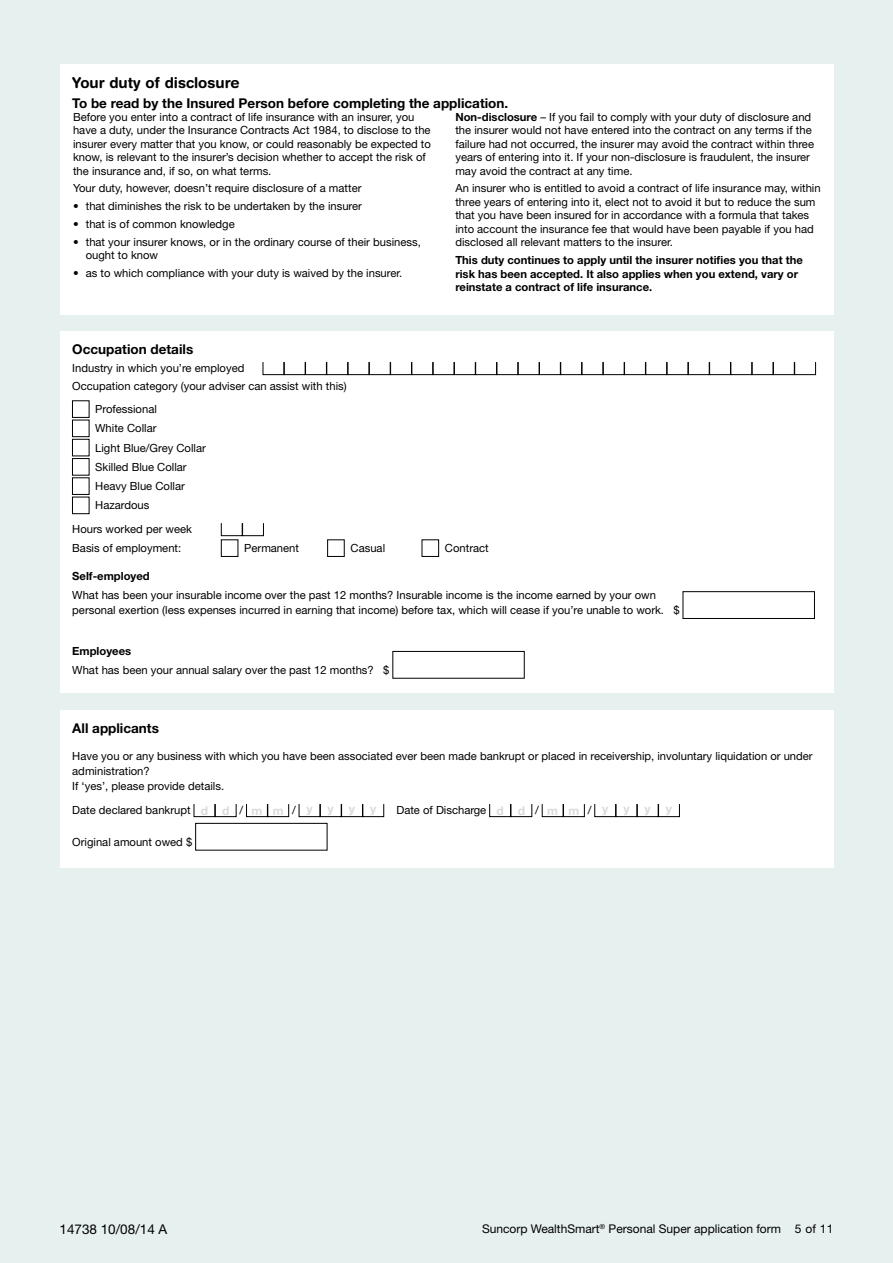
<style>
.page{position:relative;width:893px;height:1263px;background:#e6f0ef}
.page>*{position:absolute;margin:0;border:0;box-sizing:border-box;transform-origin:0 0}
.t1{font:700 15px "Helvetica Rounded LT Std";color:#000}
.t2{font:700 13.5px "Helvetica Neue LT Std";color:#000}
.t3{font:13.5px "Helvetica Neue LT Std";color:#000}
.t4{font:12px "Helvetica Neue LT Std";color:#000}
.t5{font:700 12px "Helvetica Neue LT Std";color:#d9dada}
.t6{font:11.25px/13.5px "Helvetica Neue LT Std";color:#000}
.t7{font:700 11.25px/13.5px "Helvetica Neue LT Std";color:#000}
.s1{font-weight:700}
.s2{font-weight:700;font-size:12px;color:#d9dada}
</style>
<div class="page">
<div style="left:60px;top:64px;width:773px;height:251px;background:#fff"></div>
<div style="left:60px;top:332px;width:773px;height:361px;background:#fff"></div>
<svg style="left:263px;top:362px;width:553px;height:13px"></svg>
<div style="left:72px;top:401px;width:17px;height:17px;border:1px solid #000"></div>
<div style="left:72px;top:420px;width:17px;height:17px;border:1px solid #000"></div>
<div style="left:72px;top:439px;width:17px;height:17px;border:1px solid #000"></div>
<div style="left:72px;top:458px;width:17px;height:17px;border:1px solid #000"></div>
<div style="left:72px;top:478px;width:17px;height:17px;border:1px solid #000"></div>
<div style="left:72px;top:497px;width:17px;height:17px;border:1px solid #000"></div>
<svg style="left:221px;top:523px;width:43px;height:13px"></svg>
<div style="left:221px;top:540px;width:17px;height:17px;border:1px solid #000"></div>
<div style="left:327px;top:540px;width:17px;height:17px;border:1px solid #000"></div>
<div style="left:422px;top:540px;width:17px;height:17px;border:1px solid #000"></div>
<div style="left:683px;top:591px;width:132px;height:28px;border:1px solid #000"></div>
<div style="left:393px;top:651px;width:131px;height:27px;border:1px solid #000"></div>
<div style="left:60px;top:710px;width:773px;height:157px;background:#fff"></div>
<svg style="left:194px;top:804px;width:42px;height:13px"></svg>
<svg style="left:246px;top:804px;width:43px;height:13px"></svg>
<svg style="left:299px;top:804px;width:85px;height:13px"></svg>
<svg style="left:489px;top:804px;width:43px;height:13px"></svg>
<svg style="left:542px;top:804px;width:43px;height:13px"></svg>
<svg style="left:594px;top:804px;width:86px;height:13px"></svg>
<div style="left:195px;top:823px;width:132px;height:27px;border:1px solid #000"></div>
<h1 class="t1" style="left:72px;top:73px;width:169px">Your duty of disclosure</h1>
<p class="t2" style="left:72px;top:94px;width:437px">To be read by the Insured Person before completing the application.</p>
<p class="t6" style="left:73px;top:110px;width:359px">Before you enter into a contract of life insurance with an insurer, you have a duty, under the Insurance Contracts Act 1984, to disclose to the insurer every matter that you know, or could reasonably be expected to know, is relevant to the insurer’s decision whether to accept the risk of the insurance and, if so, on what terms.</p>
<p class="t6" style="left:73px;top:182px;width:290px">Your duty, however, doesn’t require disclosure of a matter</p>
<p class="t6" style="left:73px;top:199px;width:290px">• that diminishes the risk to be undertaken by the insurer</p>
<p class="t6" style="left:73px;top:217px;width:163px">• that is of common knowledge</p>
<p class="t6" style="left:86px;top:235px;width:337px;text-indent:-13px">• that your insurer knows, or in the ordinary course of their business, ought to know</p>
<p class="t6" style="left:73px;top:266px;width:331px">• as to which compliance with your duty is waived by the insurer.</p>
<p class="t6" style="left:455px;top:110px;width:360px"><span class="s1">Non-disclosure</span> – If you fail to comply with your duty of disclosure and the insurer would not have entered into the contract on any terms if the failure had not occurred, the insurer may avoid the contract within three years of entering into it. If your non-disclosure is fraudulent, the insurer may avoid the contract at any time.</p>
<p class="t6" style="left:455px;top:182px;width:367px">An insurer who is entitled to avoid a contract of life insurance may, within three years of entering into it, elect not to avoid it but to reduce the sum that you have been insured for in accordance with a formula that takes into account the insurance fee that would have been payable if you had disclosed all relevant matters to the insurer.</p>
<p class="t7" style="left:455px;top:253px;width:349px">This duty continues to apply until the insurer notifies you that the risk has been accepted. It also applies when you extend, vary or reinstate a contract of life insurance.</p>
<p class="t2" style="left:72px;top:341px;width:122px">Occupation details</p>
<p class="t6" style="left:72px;top:359px;width:276px;line-height:17.7px">Industry in which you’re employed<br>Occupation category (your adviser can assist with this)</p>
<p class="t6" style="left:95px;top:399px;width:112px;line-height:19.2px">Professional<br>White Collar<br>Light Blue/Grey Collar<br>Skilled Blue Collar<br>Heavy Blue Collar<br>Hazardous</p>
<p class="t6" style="left:72px;top:519px;width:121px;line-height:19.2px">Hours worked per week<br>Basis of employment:</p>
<p class="t6" style="left:244px;top:541px;width:56px">Permanent</p>
<p class="t6" style="left:351px;top:541px;width:36px">Casual</p>
<p class="t6" style="left:445px;top:541px;width:45px">Contract</p>
<p class="t7" style="left:72px;top:569px;width:79px">Self-employed</p>
<p class="t6" style="left:72px;top:587px;width:609px;line-height:15px">What has been your insurable income over the past 12 months? Insurable income is the income earned by your own personal exertion (less expenses incurred in earning that income) before tax, which will cease if you’re unable to work. $</p>
<p class="t7" style="left:72px;top:644px;width:60px">Employees</p>
<p class="t6" style="left:72px;top:663px;width:319px">What has been your annual salary over the past 12 months? $</p>
<p class="t2" style="left:72px;top:719px;width:88px">All applicants</p>
<p class="t6" style="left:72px;top:749px;width:742px;line-height:15px">Have you or any business with which you have been associated ever been made bankrupt or placed in receivership, involuntary liquidation or under administration?<br>If ‘yes’, please provide details.</p>
<p class="t6" style="left:72px;top:803px;width:242px">Date declared bankrupt <span class="s2">d d</span> / <span class="s2">m m</span> / <span class="s2">y</span></p>
<p class="t5" style="left:328px;top:801px;width:8px">y</p>
<p class="t5" style="left:349px;top:801px;width:8px">y</p>
<p class="t5" style="left:370px;top:801px;width:8px">y</p>
<p class="t6" style="left:396px;top:803px;width:213px">Date of Discharge <span class="s2">d d</span> / <span class="s2">m m</span> / <span class="s2">y</span></p>
<p class="t5" style="left:623px;top:801px;width:8px">y</p>
<p class="t5" style="left:645px;top:801px;width:8px">y</p>
<p class="t5" style="left:666px;top:801px;width:8px">y</p>
<p class="t6" style="left:72px;top:835px;width:122px">Original amount owed $</p>
<p class="t3" style="left:60px;top:1221px;width:109px">14738 10/08/14 A</p>
<p class="t4" style="left:482px;top:1222px;width:353px">Suncorp WealthSmart<sup>®</sup> Personal Super application form 5 of 11</p>
</div>
